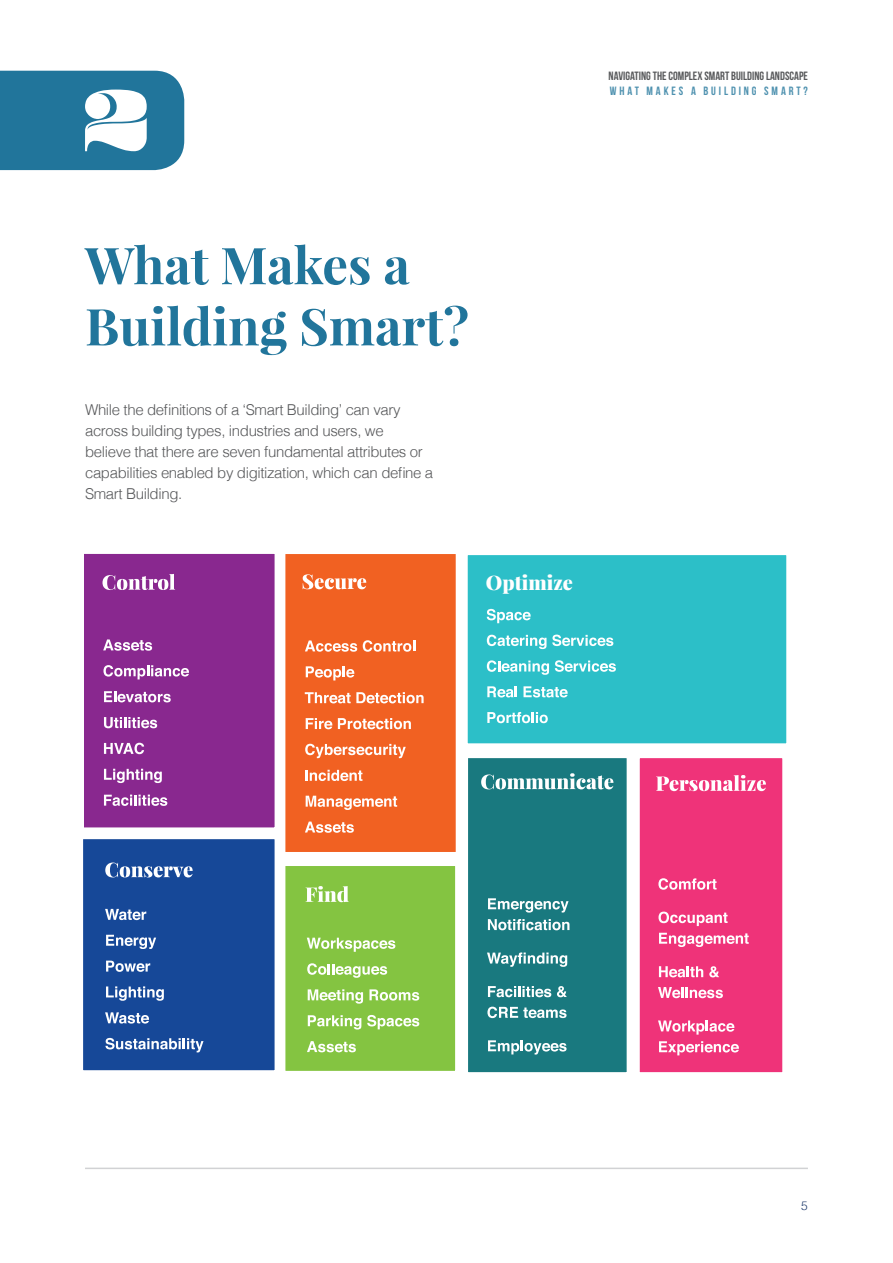
<style>
.page{position:relative;width:893px;height:1263px;background:#fff}
.page>*{position:absolute;margin:0;border:0;box-sizing:border-box;transform-origin:0 0}
.t1{font:700 51px/61.2px "Playfair Display";color:#21759b}
.t2{font:900 20.1px "Playfair Display";color:#fff}
.Body{font:300 15px/21px "Helvetica";letter-spacing:-.025em;color:#57585a}
.t3{font:12px "Bebas Neue";color:#57585a}
.t4{font:12px "Bebas Neue";letter-spacing:.24em;color:#4e91af}
.t5{font:300 12px "Helvetica";color:#1c386a}
</style>
<div class="page">
<hr style="left:85px;top:1167px;width:723px;height:2px;background:#d1d2d4">
<svg style="left:0;top:71px;width:184px;height:99px"></svg>
<div style="left:80px;top:836px;width:198px;height:237px;background:#164898"></div>
<div style="left:81px;top:551px;width:197px;height:280px;background:#89288f"></div>
<div style="left:282px;top:551px;width:177px;height:304px;background:#f16122"></div>
<div style="left:463px;top:551px;width:328px;height:197px;background:#2cbfc8"></div>
<div style="left:464px;top:754px;width:167px;height:323px;background:#19797f"></div>
<div style="left:635px;top:754px;width:152px;height:323px;background:#ef3379"></div>
<div style="left:282px;top:862px;width:177px;height:212px;background:#84c441"></div>
<div style="left:76px;top:832px;width:205px;height:245px;border:7px solid #fff"></div>
<div style="left:77px;top:547px;width:204px;height:287px;border:7px solid #fff"></div>
<div style="left:279px;top:547px;width:184px;height:312px;border:7px solid #fff"></div>
<div style="left:459px;top:546px;width:336px;height:206px;border:9px solid #fff"></div>
<div style="left:459px;top:749px;width:177px;height:332px;border:9px solid #fff"></div>
<div style="left:631px;top:749px;width:160px;height:332px;border:9px solid #fff"></div>
<div style="left:278px;top:858px;width:185px;height:220px;border:7px solid #fff"></div>
<svg style="left:102px;top:574px;width:73px;height:16px"></svg>
<svg style="left:105px;top:862px;width:88px;height:15px"></svg>
<svg style="left:306px;top:886px;width:43px;height:16px"></svg>
<svg style="left:481px;top:773px;width:132px;height:16px"></svg>
<svg style="left:303px;top:574px;width:63px;height:15px"></svg>
<svg style="left:305px;top:640px;width:52px;height:12px"></svg>
<svg style="left:363px;top:640px;width:52px;height:12px"></svg>
<svg style="left:306px;top:666px;width:48px;height:14px"></svg>
<svg style="left:305px;top:692px;width:119px;height:11px"></svg>
<svg style="left:306px;top:718px;width:26px;height:11px"></svg>
<svg style="left:338px;top:718px;width:73px;height:11px"></svg>
<svg style="left:305px;top:744px;width:101px;height:14px"></svg>
<svg style="left:305px;top:770px;width:57px;height:11px"></svg>
<svg style="left:306px;top:796px;width:91px;height:14px"></svg>
<svg style="left:305px;top:821px;width:49px;height:12px"></svg>
<svg style="left:488px;top:898px;width:81px;height:14px"></svg>
<svg style="left:488px;top:919px;width:81px;height:11px"></svg>
<svg style="left:487px;top:952px;width:80px;height:15px"></svg>
<svg style="left:488px;top:986px;width:63px;height:11px"></svg>
<svg style="left:557px;top:986px;width:10px;height:11px"></svg>
<svg style="left:487px;top:1007px;width:80px;height:11px"></svg>
<svg style="left:488px;top:1040px;width:79px;height:14px"></svg>
<svg style="left:307px;top:938px;width:88px;height:14px"></svg>
<svg style="left:307px;top:963px;width:80px;height:15px"></svg>
<svg style="left:308px;top:989px;width:55px;height:15px"></svg>
<svg style="left:369px;top:989px;width:50px;height:11px"></svg>
<svg style="left:308px;top:1015px;width:53px;height:14px"></svg>
<svg style="left:367px;top:1015px;width:52px;height:14px"></svg>
<svg style="left:307px;top:1041px;width:49px;height:11px"></svg>
<svg style="left:105px;top:909px;width:41px;height:11px"></svg>
<svg style="left:106px;top:935px;width:50px;height:14px"></svg>
<svg style="left:106px;top:961px;width:44px;height:11px"></svg>
<svg style="left:106px;top:986px;width:58px;height:15px"></svg>
<svg style="left:105px;top:1012px;width:44px;height:11px"></svg>
<svg style="left:105px;top:1038px;width:99px;height:14px"></svg>
<svg style="left:658px;top:878px;width:59px;height:12px"></svg>
<svg style="left:658px;top:911px;width:70px;height:15px"></svg>
<svg style="left:659px;top:933px;width:90px;height:14px"></svg>
<svg style="left:659px;top:966px;width:44px;height:11px"></svg>
<svg style="left:709px;top:966px;width:10px;height:11px"></svg>
<svg style="left:658px;top:987px;width:65px;height:11px"></svg>
<svg style="left:658px;top:1020px;width:76px;height:14px"></svg>
<svg style="left:659px;top:1041px;width:80px;height:14px"></svg>
<svg style="left:103px;top:639px;width:49px;height:12px"></svg>
<svg style="left:103px;top:665px;width:86px;height:14px"></svg>
<svg style="left:104px;top:691px;width:67px;height:11px"></svg>
<svg style="left:104px;top:717px;width:53px;height:11px"></svg>
<svg style="left:104px;top:743px;width:40px;height:11px"></svg>
<svg style="left:104px;top:769px;width:58px;height:14px"></svg>
<svg style="left:104px;top:795px;width:63px;height:11px"></svg>
<svg style="left:656px;top:775px;width:110px;height:16px"></svg>
<svg style="left:487px;top:609px;width:44px;height:14px"></svg>
<svg style="left:487px;top:635px;width:59px;height:14px"></svg>
<svg style="left:552px;top:635px;width:61px;height:11px"></svg>
<svg style="left:487px;top:660px;width:62px;height:15px"></svg>
<svg style="left:555px;top:660px;width:61px;height:12px"></svg>
<svg style="left:487px;top:686px;width:30px;height:11px"></svg>
<svg style="left:523px;top:686px;width:45px;height:11px"></svg>
<svg style="left:487px;top:712px;width:61px;height:11px"></svg>
<p class="t3" style="left:609px;top:70px;width:201px">NAVIGATING THE COMPLEX SMART BUILDING LANDSCAPE</p>
<p class="t4" style="left:610px;top:84px;width:200px">WHAT MAKES A BUILDING SMART?</p>
<p class="t1" style="left:85px;top:234px;width:386px">What Makes a<br>Building Smart?</p>
<p class="Body" style="left:85px;top:398px;width:350px">While the definitions of a ‘Smart Building’ can vary across building types, industries and users, we believe that there are seven fundamental attributes or capabilities enabled by digitization, which can define a Smart Building.</p>
<h2 class="t2" style="left:486px;top:569px;width:89px">Optimize</h2>
<p class="t5" style="left:801px;top:1195px;width:8px">5</p>
</div>
